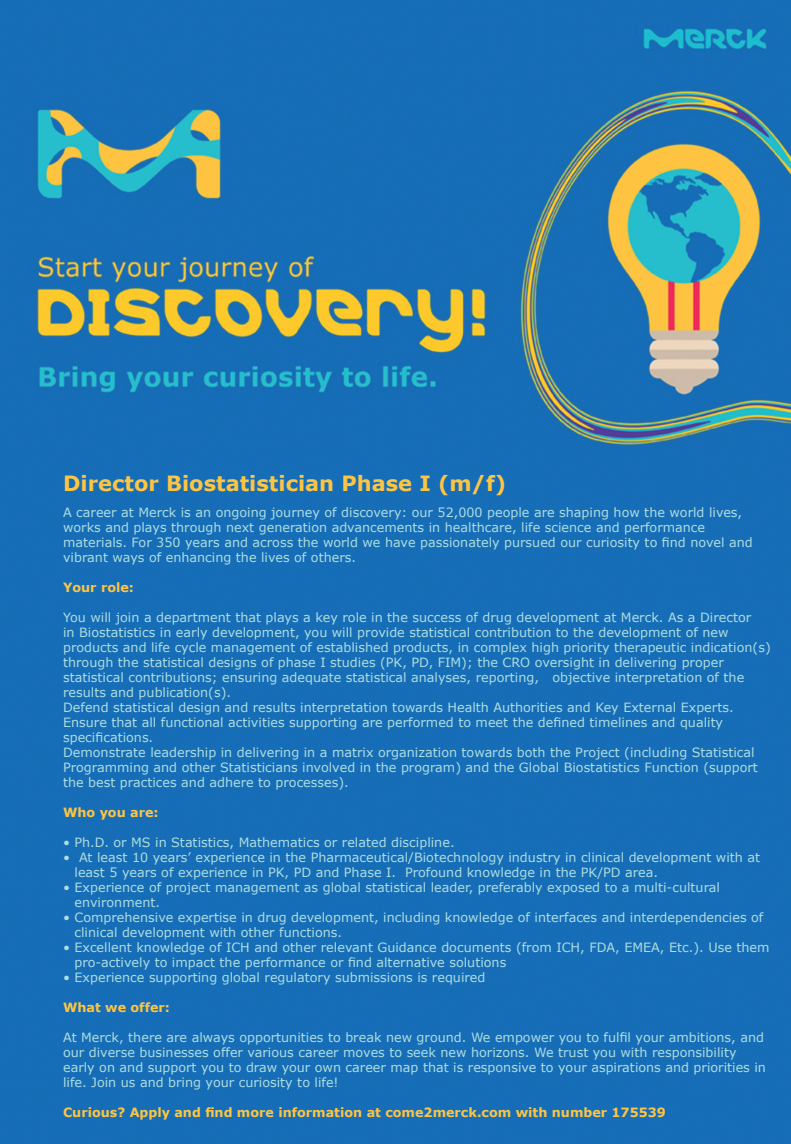
<style>
.page{position:relative;width:791px;height:1144px;background:#fff}
.page>*{position:absolute;margin:0;border:0;box-sizing:border-box;transform-origin:0 0}
.t1{font:700 21px "Verdana";color:#fec542}
.texte{font:12.75px/15px "Verdana";color:#aedee0}
.titre{font:700 12.75px "Verdana";color:#fec542}
.texte-2{font:700 12.75px "Verdana";color:#fec542}
</style>
<div class="page">
<img style="left:0;top:0;width:791px;height:1144px">
<p class="t1" style="left:63px;top:470px;width:445px">Director Biostatistician Phase I (m/f)</p>
<p class="texte" style="left:63px;top:505px;width:691px">A career at Merck is an ongoing journey of discovery: our 52,000 people are shaping how the world lives, works and plays through next generation advancements in healthcare, life science and performance materials. For 350 years and across the world we have passionately pursued our curiosity to find novel and vibrant ways of enhancing the lives of others.</p>
<p class="titre" style="left:63px;top:579px;width:72px">Your role:</p>
<p class="texte" style="left:63px;top:610px;width:709px">You will join a department that plays a key role in the success of drug development at Merck. As a Director<br>in Biostatistics in early development, you will provide statistical contribution to the development of new products and life cycle management of established products, in complex high priority therapeutic indication(s) through the statistical designs of phase I studies (PK, PD, FIM); the CRO oversight in delivering proper statistical contributions; ensuring adequate statistical analyses, reporting, objective interpretation of the results and publication(s).</p>
<p class="texte" style="left:63px;top:700px;width:672px">Defend statistical design and results interpretation towards Health Authorities and Key External Experts.</p>
<p class="texte" style="left:63px;top:715px;width:661px">Ensure that all functional activities supporting are performed to meet the defined timelines and quality specifications.</p>
<p class="texte" style="left:63px;top:745px;width:696px">Demonstrate leadership in delivering in a matrix organization towards both the Project (including Statistical<br>Programming and other Statisticians involved in the program) and the Global Biostatistics Function (support the best practices and adhere to processes).</p>
<p class="titre" style="left:63px;top:804px;width:97px">Who you are:</p>
<p class="texte" style="left:63px;top:835px;width:393px">• Ph.D. or MS in Statistics, Mathematics or related discipline.</p>
<p class="texte" style="left:75px;top:850px;width:687px;text-indent:-11px">• At least 10 years’ experience in the Pharmaceutical/Biotechnology industry in clinical development with at least 5 years of experience in PK, PD and Phase I. Profound knowledge in the PK/PD area.</p>
<p class="texte" style="left:75px;top:880px;width:647px;text-indent:-11px">• Experience of project management as global statistical leader, preferably exposed to a multi-cultural environment.</p>
<p class="texte" style="left:75px;top:910px;width:690px;text-indent:-11px">• Comprehensive expertise in drug development, including knowledge of interfaces and interdependencies of clinical development with other functions.</p>
<p class="texte" style="left:75px;top:940px;width:696px;text-indent:-11px">• Excellent knowledge of ICH and other relevant Guidance documents (from ICH, FDA, EMEA, Etc.). Use them pro-actively to impact the performance or find alternative solutions</p>
<p class="texte" style="left:63px;top:970px;width:424px">• Experience supporting global regulatory submissions is required</p>
<p class="texte-2" style="left:63px;top:999px;width:108px">What we offer:</p>
<p class="texte" style="left:63px;top:1030px;width:704px">At Merck, there are always opportunities to break new ground. We empower you to fulfil your ambitions, and our diverse businesses offer various career moves to seek new horizons. We trust you with responsibility early on and support you to draw your own career map that is responsive to your aspirations and priorities in life. Join us and bring your curiosity to life!</p>
<p class="titre" style="left:63px;top:1104px;width:604px">Curious? Apply and find more information at come2merck.com with number 175539</p>
</div>
